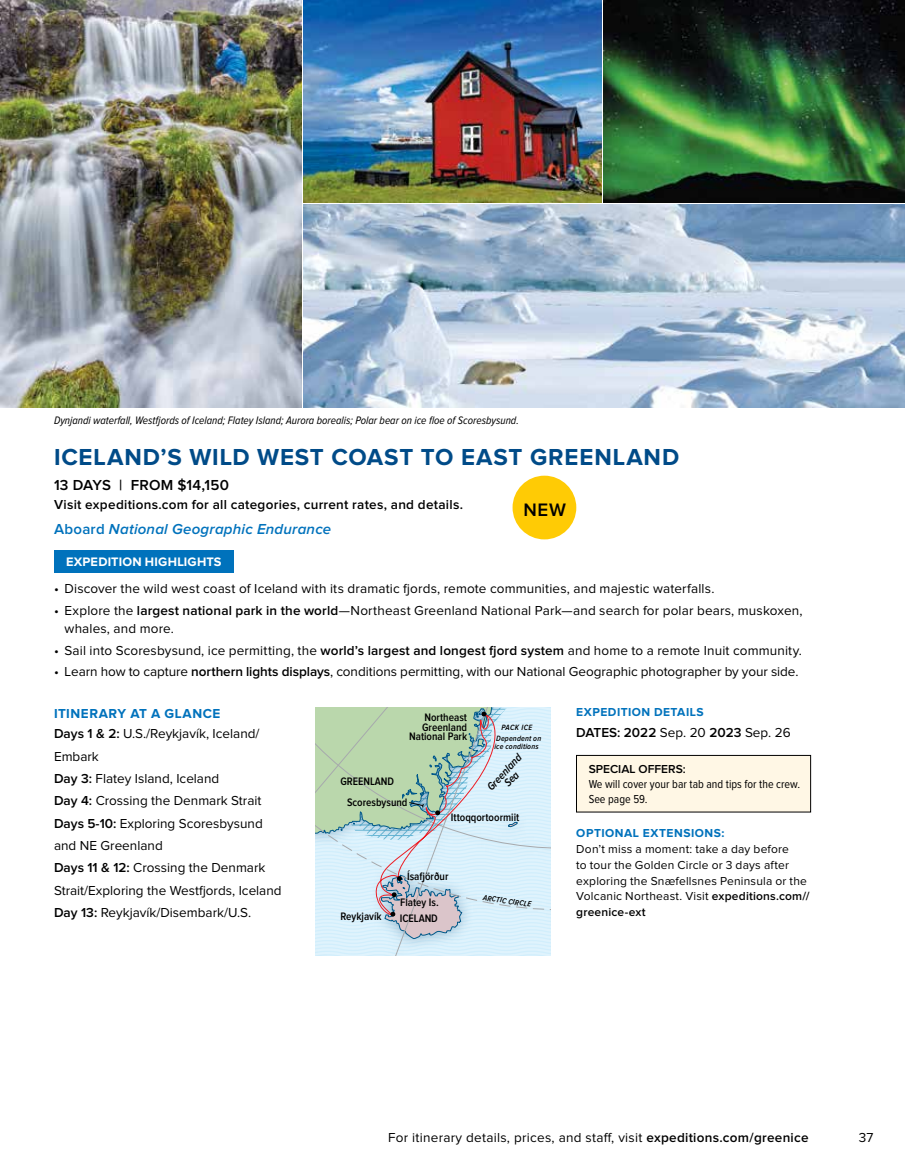
<style>
.page{position:relative;width:905px;height:1175px;background:#fff}
.page>*{position:absolute;margin:0;border:0;box-sizing:border-box;transform-origin:0 0}
.t1{font:700 24px "Proxima Nova";letter-spacing:.035em;color:#004b88}
.t2{font:600 18.75px "Proxima Nova";color:#000}
.t3{font:italic 600 15px "Proxima Nova";letter-spacing:.015em;color:#0072bc}
.t4{font:600 15px "Proxima Nova";letter-spacing:.015em;color:#000}
.t5{font:13.5px/22.4px "Proxima Nova";color:#000}
.t6{font:13.5px "Proxima Nova";letter-spacing:.02em;color:#000}
.t7{font:600 13.5px "Proxima Nova";letter-spacing:.02em;color:#000}
.t8{font:600 13.5px "Proxima Nova";color:#000}
.t9{font:700 12.75px "Proxima Nova";letter-spacing:.015em;color:#fff}
.t10{font:12px/15.8px "Proxima Nova";letter-spacing:.015em;color:#000}
.t11{font:12px/15px "Proxima Nova Cond";color:#000}
.t12{font:700 12px "Proxima Nova";letter-spacing:.045em;color:#0072bc}
.t13{font:600 12px "Proxima Nova";color:#000}
.t14{font:600 11.25px/9.8px "Proxima Nova Cond";color:#000;text-align:right}
.t15{font:italic 11.25px "Proxima Nova Cond";color:#000}
.t16{font:italic 600 11.25px/9.8px "Proxima Nova Cond";color:#000;text-align:center}
.t17{font:italic 600 7.95px/7.9px "Proxima Nova Cond";letter-spacing:.02em;color:#000}
.s1{font-style:normal}
.s2{font-weight:600}
.s3{font-weight:700;color:#0072bc}
.s4{font-weight:400}
</style>
<div class="page">
<img style="left:0;top:0;width:302px;height:407px">
<img style="left:304px;top:205px;width:600px;height:202px">
<img style="left:304px;top:0;width:297px;height:202px">
<img style="left:603px;top:0;width:301px;height:202px">
<div style="left:54px;top:550px;width:180px;height:22px;background:#0072bc"></div>
<svg style="left:316px;top:707px;width:234px;height:248px;background:#c8dedc"></svg>
<div style="left:512px;top:475px;width:64px;height:64px;background:#ffcb05;border-radius:50%"></div>
<div style="left:576px;top:755px;width:234px;height:57px;background:#fff7e5"></div>
<div style="left:576px;top:755px;width:234px;height:57px;border:1px solid #000"></div>
<p class="t15" style="left:54px;top:414px;width:466px">Dynjandi waterfall, Westfjords of Iceland; Flatey Island; Aurora borealis; Polar bear on ice floe of Scoresbysund.</p>
<h1 class="t1" style="left:54px;top:443px;width:626px">ICELAND’S WILD WEST COAST TO EAST GREENLAND</h1>
<p class="t4" style="left:54px;top:476px;width:177px">13 DAYS | FROM $14,150</p>
<p class="t7" style="left:54px;top:497px;width:410px">Visit expeditions.com for all categories, current rates, and details.</p>
<p class="t3" style="left:54px;top:520px;width:279px"><span class="s1">Aboard</span> National Geographic Endurance</p>
<p class="t9" style="left:66px;top:554px;width:157px">EXPEDITION HIGHLIGHTS</p>
<p class="t5" style="left:54px;top:578px;width:662px">• Discover the wild west coast of Iceland with its dramatic fjords, remote communities, and majestic waterfalls.</p>
<p class="t5" style="left:65px;top:601px;width:739px;line-height:18px;text-indent:-11px">• Explore the <span class="s2">largest national park in the world</span>—Northeast Greenland National Park—and search for polar bears, muskoxen, whales, and more.</p>
<p class="t5" style="left:54px;top:639px;width:749px">• Sail into Scoresbysund, ice permitting, the <span class="s2">world’s largest and longest fjord system</span> and home to a remote Inuit community.</p>
<p class="t5" style="left:54px;top:661px;width:746px">• Learn how to capture <span class="s2">northern lights displays</span>, conditions permitting, with our National Geographic photographer by your side.</p>
<p class="t5" style="left:54px;top:703px;width:207px;line-height:20.7px"><span class="s3">ITINERARY AT A GLANCE<br></span><span class="s2">Days 1 &amp; 2:</span> U.S./Reykjavík, Iceland/</p>
<p class="t5" style="left:54px;top:745px;width:229px">Embark<br><span class="s2">Day 3:</span> Flatey Island, Iceland<br><span class="s2">Day 4:</span> Crossing the Denmark Strait<br><span class="s2">Days 5-10:</span> Exploring Scoresbysund and NE Greenland<br><span class="s2">Days 11 &amp; 12:</span> Crossing the Denmark<br>Strait/Exploring the Westfjords, Iceland<br><span class="s2">Day 13:</span> Reykjavík/Disembark/U.S.</p>
<p class="t16" style="left:485px;top:785px;width:46px;rotate:-47deg">Greenland<br>Sea</p>
<h2 class="t2" style="left:523px;top:499px;width:44px">NEW</h2>
<p class="t12" style="left:576px;top:705px;width:129px">EXPEDITION DETAILS</p>
<p class="t8" style="left:576px;top:725px;width:216px">DATES: 2022 <span class="s4">Sep. 20</span> 2023 <span class="s4">Sep. 26</span></p>
<p class="t14" style="left:409px;top:712px;width:60px">Northeast<br>Greenland<br>National Park</p>
<p class="t17" style="left:501px;top:723px;width:32px">PACK ICE</p>
<p class="t17" style="left:494px;top:734px;width:48px">Dependent on ice conditions</p>
<p class="t13" style="left:588px;top:762px;width:99px">SPECIAL OFFERS:</p>
<p class="t11" style="left:588px;top:777px;width:213px">We will cover your bar tab and tips for the crew.<br>See page 59.</p>
<p class="t12" style="left:576px;top:826px;width:150px">OPTIONAL EXTENSIONS:</p>
<p class="t10" style="left:576px;top:841px;width:235px">Don’t miss a moment: take a day before<br>to tour the Golden Circle or 3 days after exploring the Snæfellsnes Peninsula or the Volcanic Northeast. Visit <span class="s2">expeditions.com// greenice-ext</span></p>
<p class="t14" style="left:340px;top:777px;width:55px">GREENLAND</p>
<p class="t14" style="left:347px;top:797px;width:62px">Scoresbysund</p>
<p class="t14" style="left:451px;top:812px;width:70px">Ittoqqortoormiit</p>
<p class="t14" style="left:407px;top:871px;width:43px">Ísafjörður</p>
<p class="t14" style="left:400px;top:897px;width:40px">Flatey Is.</p>
<p class="t17" style="left:483px;top:893px;width:50px;rotate:8deg">ARCTIC CIRCLE</p>
<p class="t14" style="left:340px;top:912px;width:43px">Reykjavík</p>
<p class="t14" style="left:400px;top:914px;width:39px">ICELAND</p>
<p class="t6" style="left:388px;top:1129px;width:422px">For itinerary details, prices, and staff, visit <span class="s2">expeditions.com/greenice</span></p>
<p class="t5" style="left:858px;top:1126px;width:16px">37</p>
</div>
